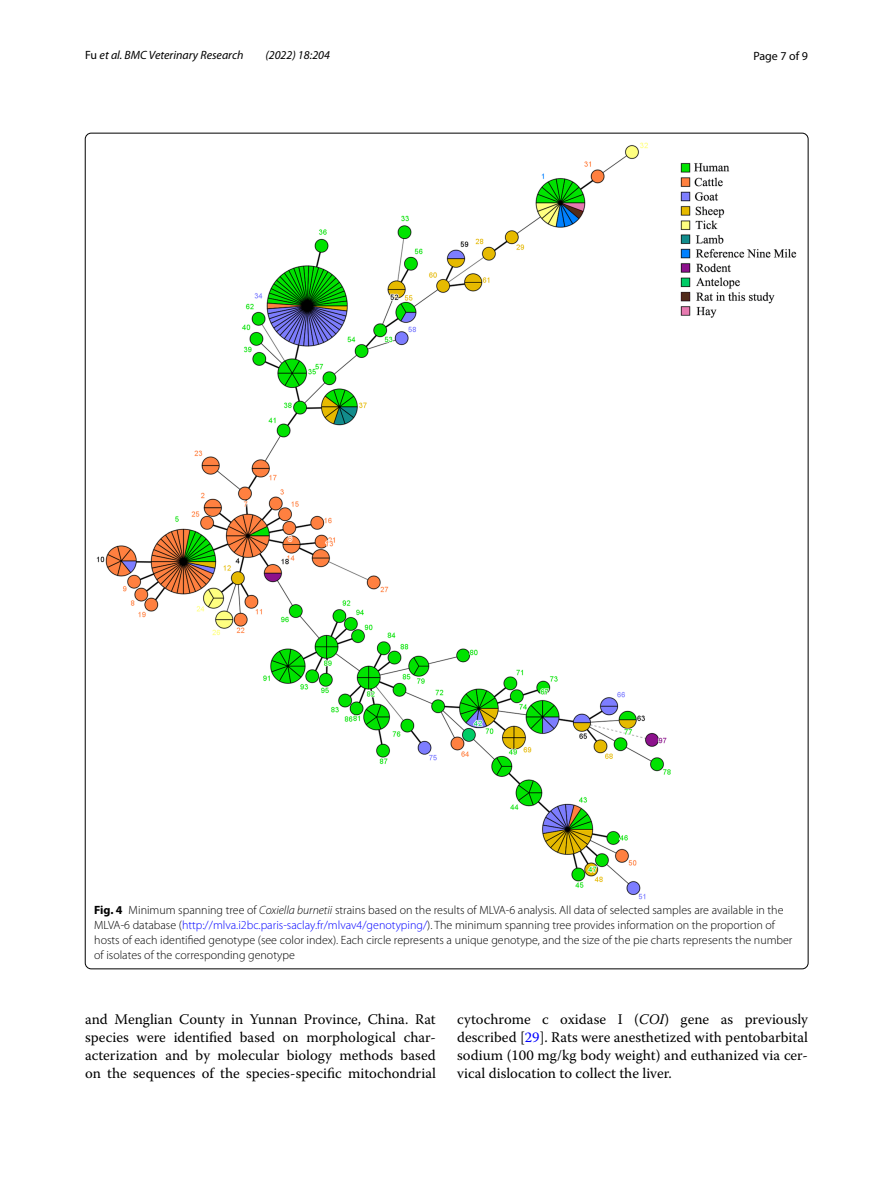
<style>
.page{position:relative;width:893px;height:1187px;background:#fff}
.page>*{position:absolute;margin:0;border:0;box-sizing:border-box;transform-origin:0 0}
.t1{font:14.7px/18px "Warnock Pro";color:#000;text-align:justify}
.t2{font:300 12px/15px "Myriad Pro";color:#000}
.t3{font:italic 12px "Myriad Pro";color:#000}
.t4{font:12px "Myriad Pro";color:#000}
.s1{font-style:normal}
.s2{font-weight:700}
.s3{font-style:italic}
.s4{color:#00f}
</style>
<div class="page">
<img style="left:96px;top:142px;width:701px;height:757px">
<p class="t3" style="left:85px;top:48px;width:160px"><span class="s1">Fu</span> et al. BMC Veterinary Research</p>
<p class="t3" style="left:265px;top:48px;width:66px">(2022) 18:204</p>
<p class="t4" style="left:753px;top:48px;width:56px">Page 7 of 9</p>
<p class="t2" style="left:94px;top:902px;width:700px"><span class="s2">Fig. 4</span> Minimum spanning tree of <span class="s3">Coxiella burnetii</span> strains based on the results of MLVA-6 analysis. All data of selected samples are available in the MLVA-6 database (<span class="s4">http://mlva.i2bc.paris-saclay.fr/mlvav4/genotyping/</span>). The minimum spanning tree provides information on the proportion of hosts of each identified genotype (see color index). Each circle represents a unique genotype, and the size of the pie charts represents the number of isolates of the corresponding genotype</p>
<p class="t1" style="left:85px;top:1010px;width:352px">and Menglian County in Yunnan Province, China. Rat species were identified based on morphological char&shy;acterization and by molecular biology methods based on the sequences of the species-specific mitochondrial</p>
<p class="t1" style="left:457px;top:1010px;width:352px">cytochrome c oxidase I (<span class="s3">COI</span>) gene as previously described [<span class="s4">29</span>]. Rats were anesthetized with pentobarbital sodium (100 mg/kg body weight) and euthanized via cer&shy;vical dislocation to collect the liver.</p>
</div>
